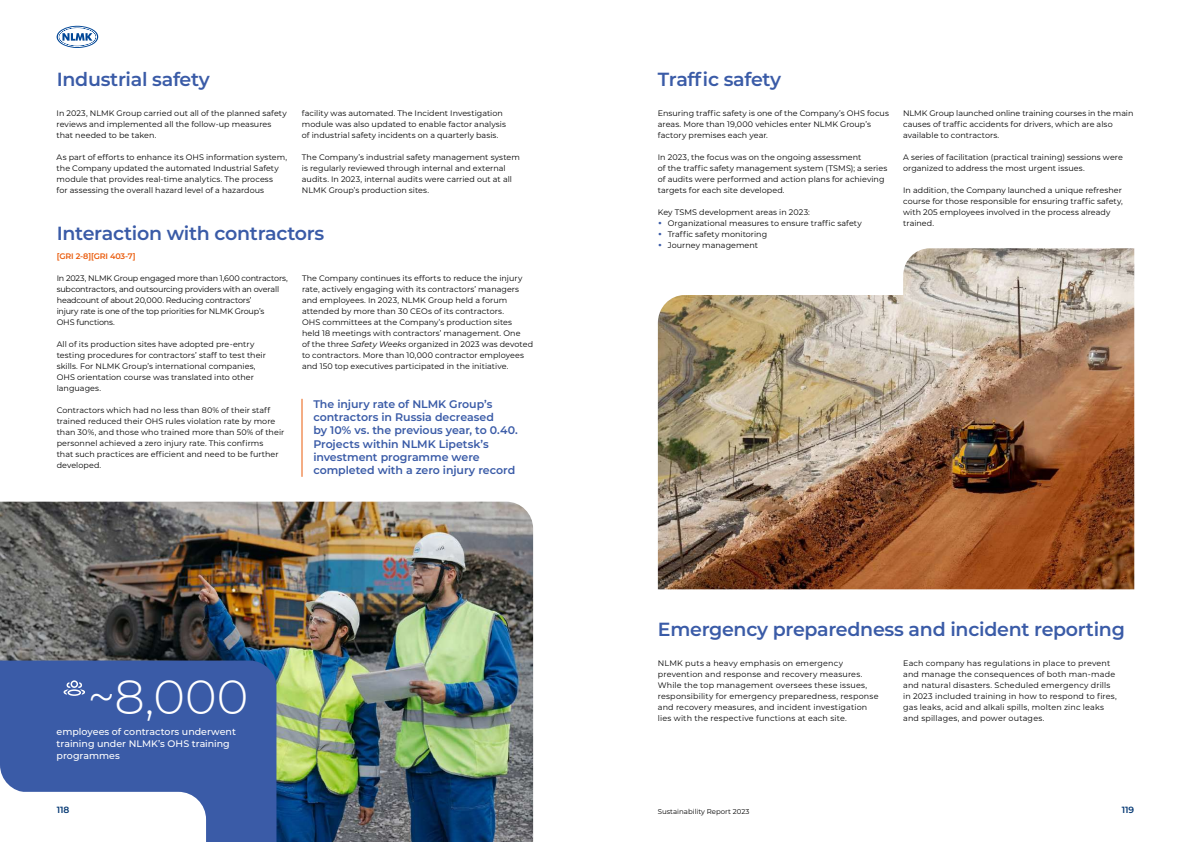
<style>
.page{position:relative;width:1191px;height:842px;background:#fff}
.page>*{position:absolute;margin:0;border:0;box-sizing:border-box;transform-origin:0 0}
.t1{font:300 48px "Montserrat";color:#fff}
.t2{font:600 19px "Montserrat";letter-spacing:-.015em;color:#3a5ba7}
.t3{font:600 11px/13.2px "Montserrat";letter-spacing:-.005em;color:#3a5ba7}
.t4{font:500 9.5px/12px "Montserrat";color:#fff}
.t5{font:600 9px "Montserrat";color:#043873}
.t6{font:8px/11px "Montserrat";letter-spacing:.005em;color:#000}
.t7{font:8px/11px "Montserrat";letter-spacing:-.02em;color:#000}
.t8{font:600 8px "Montserrat";letter-spacing:-.015em;color:#ea5b0b}
.t9{font:7px "Montserrat";color:#000}
.s1{font-style:italic}
.s2{font-family:"Inter V";color:#3a5ba7}
</style>
<div class="page">
<img style="left:0;top:502px;width:533px;height:340px">
<div style="left:0;top:660px;width:276px;height:182px;background:#3a5ba7"></div>
<hr style="left:302px;top:399px;width:1px;height:78px;background:#ea5b0b">
<svg style="left:64px;top:680px;width:21px;height:17px"></svg>
<svg style="left:0;top:765px;width:206px;height:77px"></svg>
<img style="left:658px;top:248px;width:476px;height:341px">
<svg style="left:57px;top:26px;width:41px;height:22px"></svg>
<h2 class="t2" style="left:57px;top:65px;width:154px">Industrial safety</h2>
<p class="t6" style="left:57px;top:108px;width:231px">In 2023, NLMK Group carried out all of the planned safety reviews and implemented all the follow-up measures that needed to be taken.</p>
<p class="t6" style="left:57px;top:152px;width:232px">As part of efforts to enhance its OHS information system, the Company updated the automated Industrial Safety module that provides real-time analytics. The process<br>for assessing the overall hazard level of a hazardous</p>
<p class="t6" style="left:302px;top:108px;width:206px">facility was automated. The Incident Investigation module was also updated to enable factor analysis of industrial safety incidents on a quarterly basis.</p>
<p class="t6" style="left:302px;top:152px;width:219px">The Company’s industrial safety management system is regularly reviewed through internal and external audits. In 2023, internal audits were carried out at all NLMK Group’s production sites.</p>
<h2 class="t2" style="left:57px;top:219px;width:269px">Interaction with contractors</h2>
<p class="t8" style="left:57px;top:250px;width:80px">[GRI 2-8][GRI 403-7]</p>
<p class="t7" style="left:57px;top:273px;width:233px">In 2023, NLMK Group engaged more than 1,600 contractors, subcontractors, and outsourcing providers with an overall headcount of about 20,000. Reducing contractors’<br>injury rate is one of the top priorities for NLMK Group’s<br>OHS functions.</p>
<p class="t6" style="left:57px;top:339px;width:211px">All of its production sites have adopted pre-entry testing procedures for contractors’ staff to test their skills. For NLMK Group’s international companies, OHS orientation course was translated into other languages.</p>
<p class="t6" style="left:57px;top:405px;width:229px">Contractors which had no less than 80% of their staff trained reduced their OHS rules violation rate by more than 30%, and those who trained more than 50% of their personnel achieved a zero injury rate. This confirms<br>that such practices are efficient and need to be further developed.</p>
<p class="t6" style="left:302px;top:273px;width:233px">The Company continues its efforts to reduce the injury rate, actively engaging with its contractors’ managers and employees. In 2023, NLMK Group held a forum attended by more than 30 CEOs of its contractors.<br>OHS committees at the Company’s production sites<br>held 18 meetings with contractors’ management. One<br>of the three <span class="s1">Safety Weeks</span> organized in 2023 was devoted to contractors. More than 10,000 contractor employees and 150 top executives participated in the initiative.</p>
<h3 class="t3" style="left:313px;top:397px;width:206px">The injury rate of NLMK Group’s contractors in Russia decreased<br>by 10% vs. the previous year, to 0.40.<br>Projects within NLMK Lipetsk’s investment programme were completed with a zero injury record</h3>
<h1 class="t1" style="left:88px;top:664px;width:162px">~8,000</h1>
<p class="t4" style="left:57px;top:725px;width:181px">employees of contractors underwent training under NLMK’s OHS training programmes</p>
<h2 class="t2" style="left:658px;top:65px;width:125px">Traffic safety</h2>
<p class="t6" style="left:658px;top:108px;width:233px">Ensuring traffic safety is one of the Company’s OHS focus areas. More than 19,000 vehicles enter NLMK Group’s factory premises each year.</p>
<p class="t6" style="left:658px;top:152px;width:231px">In 2023, the focus was on the ongoing assessment<br>of the traffic safety management system (TSMS); a series of audits were performed and action plans for achieving targets for each site developed.</p>
<p class="t6" style="left:658px;top:207px;width:205px">Key TSMS development areas in 2023:<br><span class="s2">գ</span> Organizational measures to ensure traffic safety <span class="s2">գ</span> Traffic safety monitoring<br><span class="s2">գ</span> Journey management</p>
<p class="t6" style="left:903px;top:108px;width:232px">NLMK Group launched online training courses in the main causes of traffic accidents for drivers, which are also available to contractors.</p>
<p class="t6" style="left:903px;top:152px;width:221px">A series of facilitation (practical training) sessions were organized to address the most urgent issues.</p>
<p class="t6" style="left:903px;top:185px;width:221px">In addition, the Company launched a unique refresher course for those responsible for ensuring traffic safety, with 205 employees involved in the process already trained.</p>
<h2 class="t2" style="left:658px;top:615px;width:468px">Emergency preparedness and incident reporting</h2>
<p class="t6" style="left:658px;top:658px;width:222px">NLMK puts a heavy emphasis on emergency prevention and response and recovery measures.<br>While the top management oversees these issues, responsibility for emergency preparedness, response and recovery measures, and incident investigation lies with the respective functions at each site.</p>
<p class="t6" style="left:903px;top:658px;width:215px">Each company has regulations in place to prevent and manage the consequences of both man-made and natural disasters. Scheduled emergency drills in 2023 included training in how to respond to fires, gas leaks, acid and alkali spills, molten zinc leaks and spillages, and power outages.</p>
<p class="t5" style="left:57px;top:804px;width:14px">118</p>
<p class="t9" style="left:658px;top:807px;width:93px">Sustainability Report 2023</p>
<p class="t5" style="left:1121px;top:804px;width:14px">119</p>
</div>
